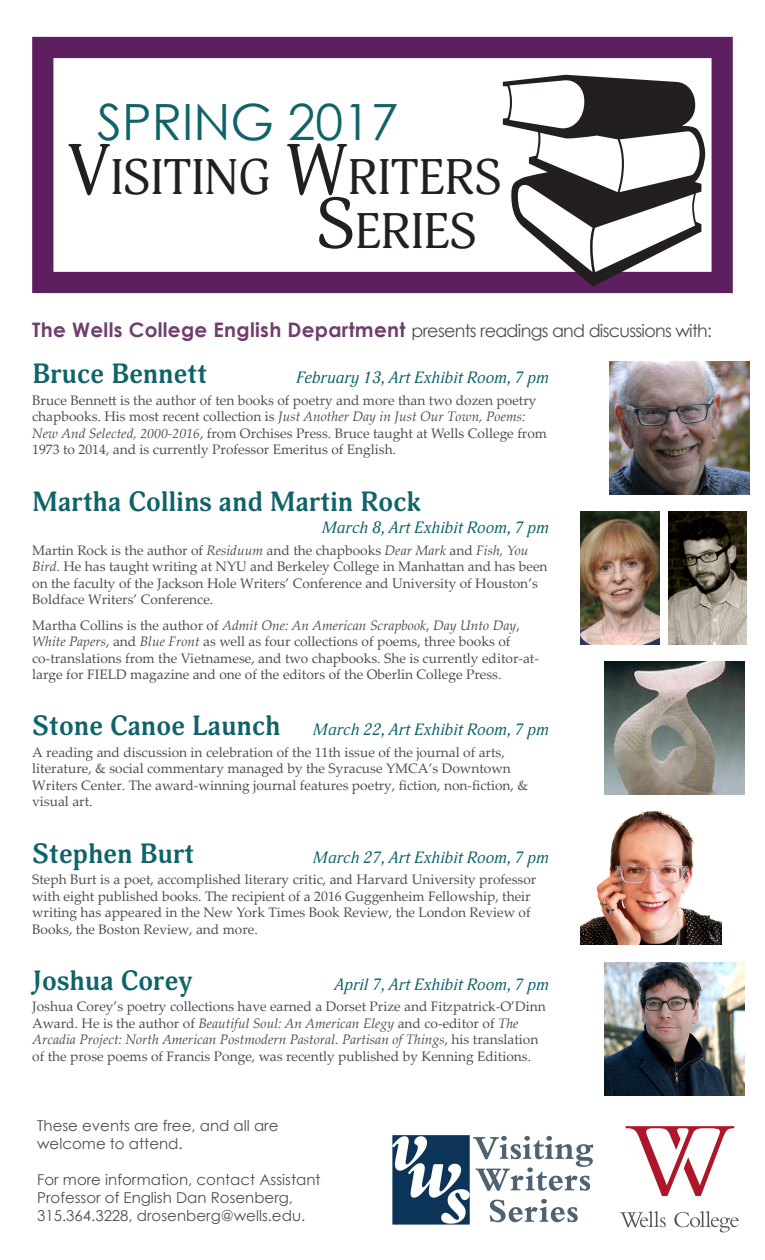
<style>
.page{position:relative;width:765px;height:1260px;background:#fff}
.page>*{position:absolute;margin:0;border:0;box-sizing:border-box;transform-origin:0 0}
.t1{font:70px "Adonis";color:#231f20}
.t2{font:50px "Century Gothic";color:#0f6369}
.t3{font:49px "Adonis";color:#231f20}
.names{font:700 27.5px "Adonis";letter-spacing:.01em;color:#0f6369}
.t4{font:17.5px "Century Gothic";letter-spacing:-.04em;color:#4e4f50}
.names-2{font:italic 16.25px "Adonis";letter-spacing:.01em;color:#0f6369}
.t5{font:15px/18px "Century Gothic";color:#4e4f50}
.t6{font:13.75px/16.5px "Palatino Linotype";color:#4e4f50}
.s1{font-size:70px}
.s2{font-weight:700;font-size:20px;color:#6f3e6f}
.s3{font-style:italic}
.s4{font-weight:700;font-style:normal;font-size:27.5px}
</style>
<div class="page">
<div style="left:32px;top:37px;width:701px;height:256px;border:21px solid #5d1f5f"></div>
<svg style="left:626px;top:1126px;width:108px;height:70px"></svg>
<svg style="left:620px;top:1211px;width:46px;height:16px"></svg>
<svg style="left:674px;top:1211px;width:65px;height:21px"></svg>
<img style="left:392px;top:1135px;width:202px;height:90px">
<img style="left:581px;top:511px;width:78px;height:133px">
<img style="left:609px;top:361px;width:140px;height:133px">
<img style="left:668px;top:511px;width:78px;height:133px">
<img style="left:604px;top:662px;width:141px;height:133px">
<img style="left:581px;top:812px;width:140px;height:133px">
<img style="left:604px;top:962px;width:141px;height:133px">
<div style="left:503px;top:271px;width:202px;height:15px;background:#5d1f5f"></div>
<p class="t2" style="left:97px;top:92px;width:303px">SPRING 2017</p>
<p class="t3" style="left:111px;top:148px;width:393px">ISITING <span class="s1">W</span>RITERS</p>
<p class="t1" style="left:317px;top:183px;width:35px">S</p>
<p class="t1" style="left:67px;top:129px;width:45px">V</p>
<p class="t3" style="left:355px;top:202px;width:123px">ERIES</p>
<p class="t4" style="left:32px;top:320px;width:681px"><span class="s2">The Wells College English Department</span> presents readings and discussions with:</p>
<p class="names" style="left:32px;top:358px;width:176px">Bruce Bennett</p>
<p class="names-2" style="left:297px;top:368px;width:254px">February 13, Art Exhibit Room, 7 pm</p>
<p class="t6" style="left:32px;top:391px;width:516px">Bruce Bennett is the author of ten books of poetry and more than two dozen poetry chapbooks. His most recent collection is <span class="s3">Just Another Day in Just Our Town, Poems:<br>New And Selected, 2000-2016</span>, from Orchises Press. Bruce taught at Wells College from 1973 to 2014, and is currently Professor Emeritus of English.</p>
<p class="names" style="left:32px;top:485px;width:390px">Martha Collins and Martin Rock</p>
<p class="names-2" style="left:322px;top:518px;width:228px">March 8, Art Exhibit Room, 7 pm</p>
<p class="t6" style="left:32px;top:541px;width:517px">Martin Rock is the author of <span class="s3">Residuum</span> and the chapbooks <span class="s3">Dear Mark</span> and <span class="s3">Fish, You Bird</span>. He has taught writing at NYU and Berkeley College in Manhattan and has been on the faculty of the Jackson Hole Writers’ Conference and University of Houston’s Boldface Writers’ Conference.</p>
<p class="t6" style="left:32px;top:616px;width:508px">Martha Collins is the author of <span class="s3">Admit One: An American Scrapbook</span>, <span class="s3">Day Unto Day</span>, <span class="s3">White Papers</span>, and <span class="s3">Blue Front</span> as well as four collections of poems, three books of co-translations from the Vietnamese, and two chapbooks. She is currently editor-at&shy;large for FIELD magazine and one of the editors of the Oberlin College Press.</p>
<p class="names-2" style="left:32px;top:720px;width:518px"><span class="s4">Stone Canoe Launch</span> March 22, Art Exhibit Room, 7 pm</p>
<p class="t6" style="left:32px;top:743px;width:497px">A reading and discussion in celebration of the 11th issue of the journal of arts, literature, &amp; social commentary managed by the Syracuse YMCA’s Downtown Writers Center. The award-winning journal features poetry, fiction, non-fiction, &amp; visual art.</p>
<p class="names" style="left:32px;top:837px;width:163px">Stephen Burt</p>
<p class="names-2" style="left:313px;top:847px;width:237px">March 27, Art Exhibit Room, 7 pm</p>
<p class="t6" style="left:32px;top:871px;width:506px">Steph Burt is a poet, accomplished literary critic, and Harvard University professor with eight published books. The recipient of a 2016 Guggenheim Fellowship, their writing has appeared in the New York Times Book Review, the London Review of Books, the Boston Review, and more.</p>
<p class="names" style="left:32px;top:964px;width:162px">Joshua Corey</p>
<p class="names-2" style="left:334px;top:975px;width:216px">April 7, Art Exhibit Room, 7 pm</p>
<p class="t6" style="left:32px;top:998px;width:515px">Joshua Corey’s poetry collections have earned a Dorset Prize and Fitzpatrick-O’Dinn Award. He is the author of <span class="s3">Beautiful Soul: An American Elegy</span> and co-editor of <span class="s3">The Arcadia Project: North American Postmodern Pastoral</span>. <span class="s3">Partisan of Things</span>, his translation of the prose poems of Francis Ponge, was recently published by Kenning Editions.</p>
<p class="t5" style="left:37px;top:1117px;width:243px">These events are free, and all are welcome to attend.</p>
<p class="t5" style="left:37px;top:1171px;width:285px">For more information, contact Assistant<br>Professor of English Dan Rosenberg,<br>315.364.3228, drosenberg@wells.edu.</p>
</div>
